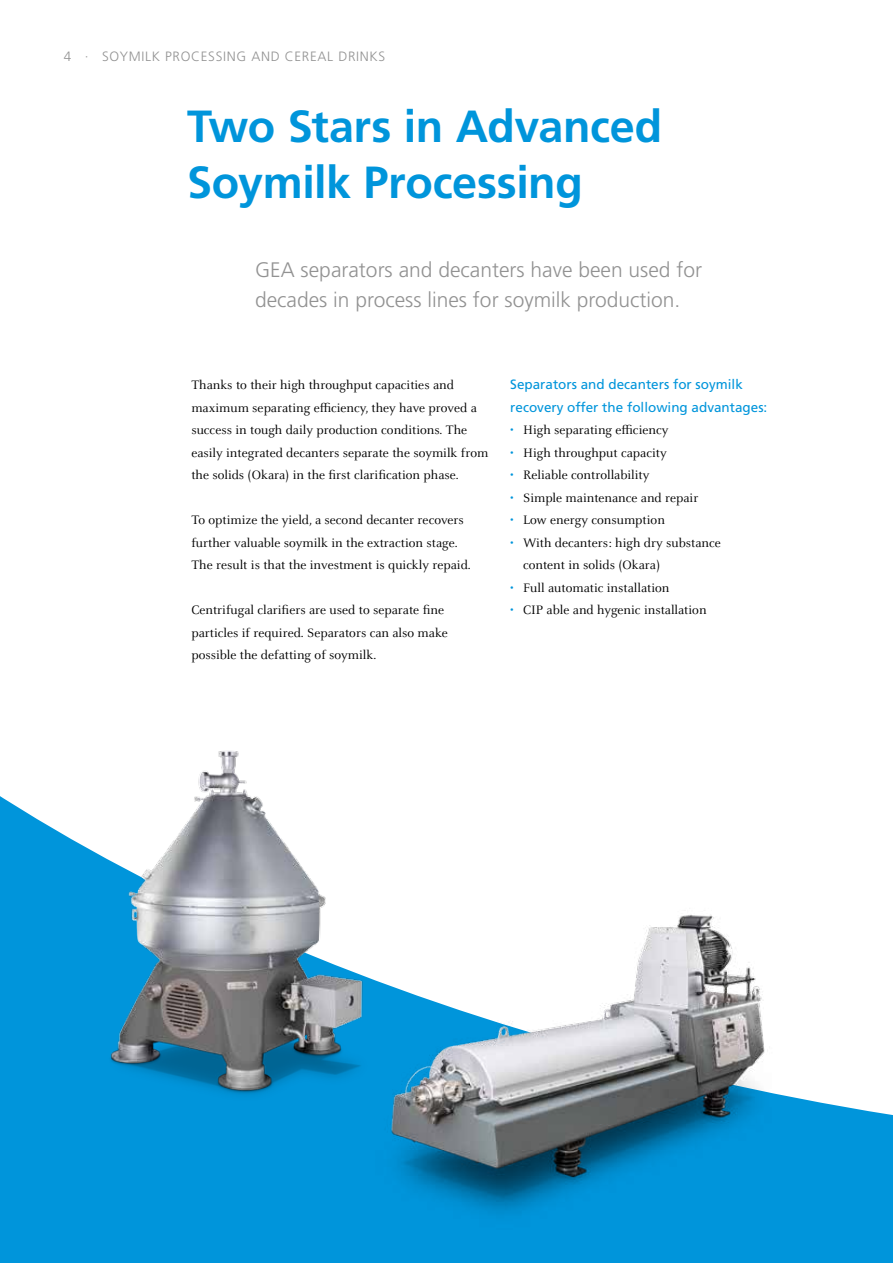
<style>
.page{position:relative;width:893px;height:1263px;background:#fff}
.page>*{position:absolute;margin:0;border:0;box-sizing:border-box;transform-origin:0 0}
.t1{font:700 45px/56.2px "Frutiger LT";letter-spacing:-.01em;color:#0095db}
.t2{font:300 21px/30px "Frutiger LT";color:#929292}
.t3{font:13.5px/22.5px "Celeste OT";color:#000}
.t4{font:13.5px/22.5px "Frutiger LT";color:#0095db}
.t5{font:300 13.5px "Frutiger LT";letter-spacing:.05em;color:#929292}
.s1{color:#0095db}
</style>
<div class="page">
<svg style="left:0;top:796px;width:893px;height:467px;fill:#0095db"></svg>
<img style="left:375px;top:899px;width:404px;height:330px">
<img style="left:60px;top:751px;width:324px;height:403px">
<p class="t5" style="left:64px;top:49px;width:323px">4 · SOYMILK PROCESSING AND CEREAL DRINKS</p>
<h1 class="t1" style="left:187px;top:98px;width:477px">Two Stars in Advanced<br>Soymilk Processing</h1>
<h2 class="t2" style="left:255px;top:255px;width:448px">GEA separators and decanters have been used for decades in process lines for soymilk production.</h2>
<p class="t3" style="left:191px;top:374px;width:299px">Thanks to their high throughput capacities and maximum separating efficiency, they have proved a success in tough daily production conditions. The easily integrated decanters separate the soymilk from the solids (Okara) in the first clarification phase.</p>
<p class="t3" style="left:191px;top:509px;width:281px">To optimize the yield, a second decanter recovers further valuable soymilk in the extraction stage.<br>The result is that the investment is quickly repaid.</p>
<p class="t3" style="left:191px;top:599px;width:258px">Centrifugal clarifiers are used to separate fine particles if required. Separators can also make possible the defatting of soymilk.</p>
<p class="t4" style="left:510px;top:373px;width:259px">Separators and decanters for soymilk recovery offer the following advantages:</p>
<p class="t3" style="left:510px;top:419px;width:160px"><span class="s1">•</span> High separating efficiency</p>
<p class="t3" style="left:510px;top:441px;width:158px"><span class="s1">•</span> High throughput capacity</p>
<p class="t3" style="left:510px;top:464px;width:141px"><span class="s1">•</span> Reliable controllability</p>
<p class="t3" style="left:510px;top:486px;width:190px"><span class="s1">•</span> Simple maintenance and repair</p>
<p class="t3" style="left:510px;top:509px;width:156px"><span class="s1">•</span> Low energy consumption</p>
<p class="t3" style="left:523px;top:531px;width:199px;text-indent:-13px"><span class="s1">•</span> With decanters: high dry substance content in solids (Okara)</p>
<p class="t3" style="left:510px;top:576px;width:161px"><span class="s1">•</span> Full automatic installation</p>
<p class="t3" style="left:510px;top:599px;width:198px"><span class="s1">•</span> CIP able and hygenic installation</p>
</div>
